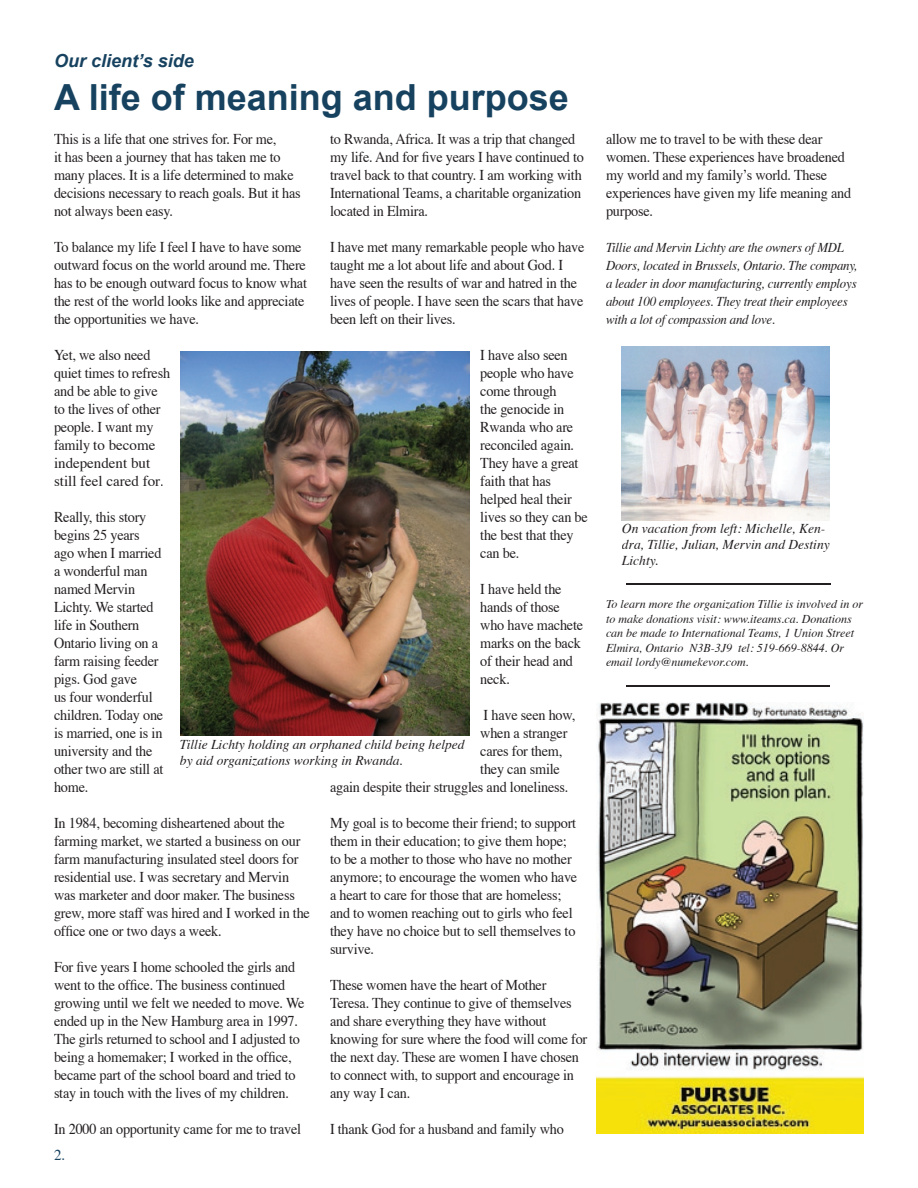
<style>
.page{position:relative;width:918px;height:1188px;background:#fff}
.page>*{position:absolute;margin:0;border:0;box-sizing:border-box;transform-origin:0 0}
.t1{font:700 36px "Arial";color:#17425f}
.t2{font:italic 700 18px "Arial";color:#17425f}
.t3{font:15px/18px "Times";letter-spacing:-.015em;color:#231f20;scale:.95 1}
.t4{font:15px "Times";color:#17425f}
.t5{font:italic 13.5px/18px "Times";letter-spacing:-.015em;color:#231f20;scale:.95 1}
.t6{font:italic 13.5px/16.2px "Times";letter-spacing:-.015em;color:#231f20}
.t7{font:italic 12px/14.4px "Times";color:#231f20}
</style>
<div class="page">
<img style="left:181px;top:352px;width:288px;height:383px">
<img style="left:622px;top:347px;width:207px;height:174px">
<hr style="left:626px;top:583px;width:205px;height:1px;background:#231f20">
<img style="left:596px;top:702px;width:268px;height:432px">
<hr style="left:626px;top:686px;width:204px;height:1px;background:#231f20">
<p class="t2" style="left:54px;top:51px;width:141px">Our client’s side</p>
<h1 class="t1" style="left:54px;top:77px;width:516px">A life of meaning and purpose</h1>
<p class="t3" style="left:54px;top:131px;width:261px">This is a life that one strives for. For me,<br>it has been a journey that has taken me to many places. It is a life determined to make decisions necessary to reach goals. But it has not always been easy.</p>
<p class="t3" style="left:54px;top:239px;width:268px">To balance my life I feel I have to have some outward focus on the world around me. There has to be enough outward focus to know what the rest of the world looks like and appreciate the opportunities we have.</p>
<p class="t3" style="left:54px;top:347px;width:124px">Yet, we also need quiet times to refresh and be able to give to the lives of other people. I want my family to become independent but still feel cared for.</p>
<p class="t3" style="left:54px;top:509px;width:117px">Really, this story begins 25 years ago when I married a wonderful man named Mervin<br>Lichty. We started life in Southern<br>Ontario living on a farm raising feeder pigs. God gave<br>us four wonderful children. Today one is married, one is in university and the other two are still at home.</p>
<p class="t3" style="left:54px;top:815px;width:271px">In 1984, becoming disheartened about the farming market, we started a business on our farm manufacturing insulated steel doors for residential use. I was secretary and Mervin was marketer and door maker. The business grew, more staff was hired and I worked in the office one or two days a week.</p>
<p class="t3" style="left:54px;top:959px;width:265px">For five years I home schooled the girls and went to the office. The business continued growing until we felt we needed to move. We ended up in the New Hamburg area in 1997.<br>The girls returned to school and I adjusted to being a homemaker; I worked in the office, became part of the school board and tried to stay in touch with the lives of my children.</p>
<p class="t3" style="left:54px;top:1121px;width:262px">In 2000 an opportunity came for me to travel</p>
<p class="t3" style="left:330px;top:131px;width:269px">to Rwanda, Africa. It was a trip that changed my life. And for five years I have continued to travel back to that country. I am working with International Teams, a charitable organization located in Elmira.</p>
<p class="t3" style="left:330px;top:239px;width:269px">I have met many remarkable people who have taught me a lot about life and about God. I have seen the results of war and hatred in the lives of people. I have seen the scars that have been left on their lives.</p>
<p class="t3" style="left:480px;top:347px;width:115px">I have also seen people who have come through<br>the genocide in<br>Rwanda who are reconciled again.<br>They have a great faith that has helped heal their lives so they can be the best that they can be.</p>
<p class="t3" style="left:480px;top:581px;width:110px">I have held the hands of those who have machete marks on the back of their head and neck.</p>
<p class="t3" style="left:484px;top:707px;width:98px">I have seen how,</p>
<p class="t3" style="left:480px;top:725px;width:93px">when a stranger</p>
<p class="t3" style="left:480px;top:743px;width:88px">cares for them,</p>
<p class="t3" style="left:480px;top:761px;width:85px">they can smile</p>
<p class="t3" style="left:330px;top:779px;width:252px">again despite their struggles and loneliness.</p>
<p class="t3" style="left:330px;top:815px;width:262px">My goal is to become their friend; to support them in their education; to give them hope; to be a mother to those who have no mother anymore; to encourage the women who have a heart to care for those that are homeless; and to women reaching out to girls who feel they have no choice but to sell themselves to survive.</p>
<p class="t3" style="left:330px;top:977px;width:272px">These women have the heart of Mother Teresa. They continue to give of themselves and share everything they have without knowing for sure where the food will come for the next day. These are women I have chosen to connect with, to support and encourage in any way I can.</p>
<p class="t3" style="left:330px;top:1121px;width:248px">I thank God for a husband and family who</p>
<p class="t6" style="left:180px;top:737px;width:286px">Tillie Lichty holding an orphaned child being helped by aid organizations working in Rwanda.</p>
<p class="t4" style="left:54px;top:1146px;width:13px">2.</p>
<p class="t3" style="left:606px;top:131px;width:260px">allow me to travel to be with these dear women. These experiences have broadened my world and my familyʼs world. These experiences have given my life meaning and purpose.</p>
<p class="t5" style="left:606px;top:239px;width:266px">Tillie and Mervin Lichty are the owners of MDL Doors, located in Brussels, Ontario. The company, a leader in door manufacturing, currently employs about 100 employees. They treat their employees with a lot of compassion and love.</p>
<p class="t6" style="left:622px;top:521px;width:209px">On vacation from left: Michelle, Ken&shy;dra, Tillie, Julian, Mervin and Destiny<br>Lichty.</p>
<p class="t7" style="left:606px;top:598px;width:259px">To learn more the organization Tillie is involved in or to make donations visit: www.iteams.ca. Donations can be made to International Teams, 1 Union Street Elmira, Ontario N3B-3J9 tel: 519-669-8844. Or email lordy@numekevor.com.</p>
</div>
